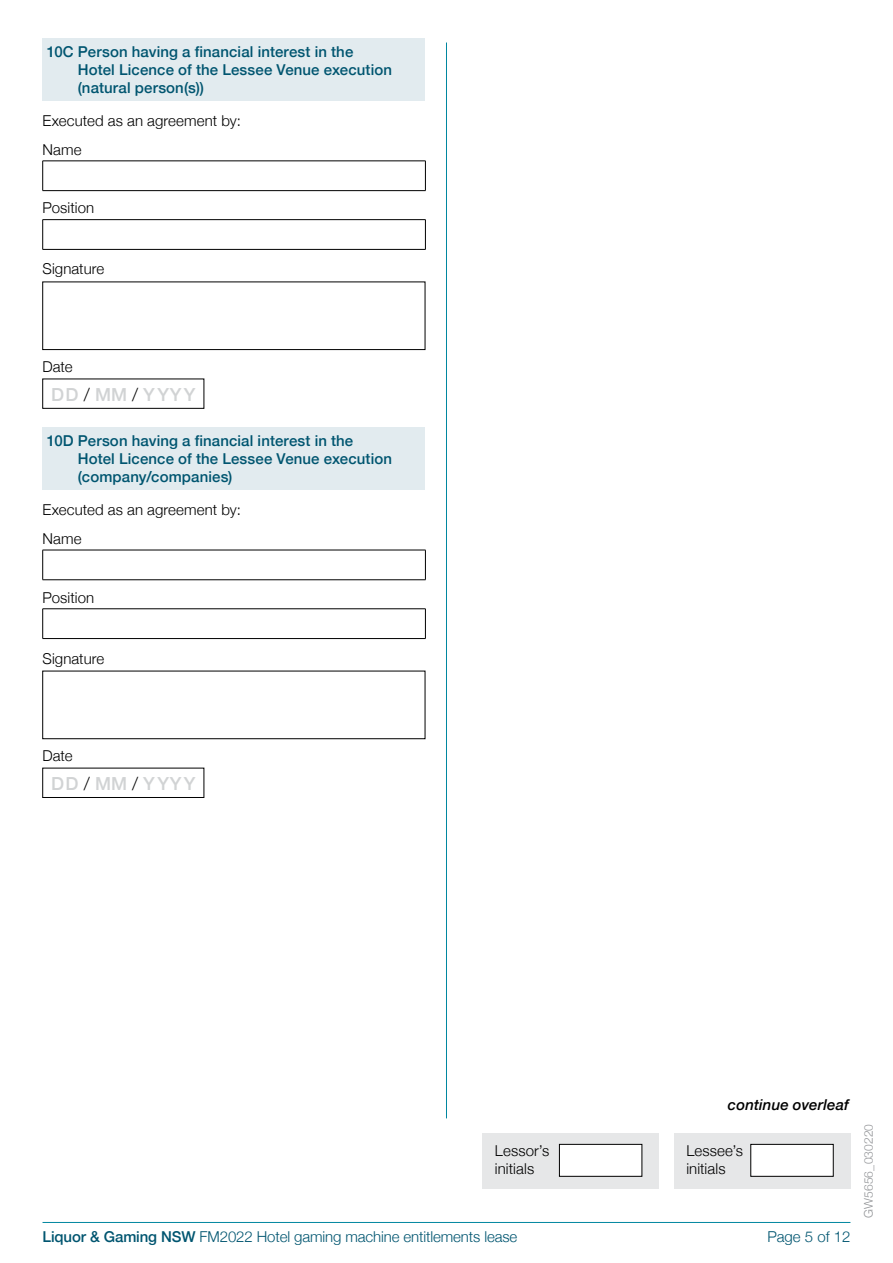
<style>
.page{position:relative;width:893px;height:1263px;background:#fff}
.page>*{position:absolute;margin:0;border:0;box-sizing:border-box;transform-origin:0 0}
.t1{font:500 18px "Helvetica Neue";letter-spacing:.065em;color:#d1d3d4}
.t2{font:500 15px/18px "Helvetica Neue";letter-spacing:.01em;color:#005570}
.t3{font:300 15px/18px "Helvetica Neue";letter-spacing:.005em;color:#000}
.t4{font:300 15px "Helvetica Neue";letter-spacing:-.005em;color:#005570}
.t5{font:italic 500 15px "Helvetica Neue";letter-spacing:.01em;color:#000}
.t6{font:300 12px "Helvetica Neue";letter-spacing:.005em;color:#939598}
.s1{font-weight:300;color:#000}
.s2{font-weight:500}
</style>
<div class="page">
<hr style="left:43px;top:1222px;width:807px;height:1px;background:#0087a0">
<div style="left:482px;top:1133px;width:177px;height:55px;background:#e6e7e8"></div>
<div style="left:559px;top:1144px;width:83px;height:32px;background:#fff"></div>
<div style="left:559px;top:1144px;width:83px;height:32px;border:1px solid #000"></div>
<div style="left:674px;top:1133px;width:176px;height:55px;background:#e6e7e8"></div>
<div style="left:751px;top:1144px;width:82px;height:32px;background:#fff"></div>
<div style="left:751px;top:1144px;width:82px;height:32px;border:1px solid #000"></div>
<hr style="left:446px;top:43px;width:1px;height:1075px;background:#0087a0">
<div style="left:43px;top:38px;width:382px;height:63px;background:#e2ebef"></div>
<div style="left:43px;top:427px;width:382px;height:63px;background:#e2ebef"></div>
<hr style="left:43px;top:161px;width:383px;height:1px;background:#000">
<svg style="left:42px;top:161px;width:1px;height:29px"></svg>
<svg style="left:425px;top:161px;width:1px;height:29px"></svg>
<hr style="left:43px;top:190px;width:383px;height:1px;background:#000">
<hr style="left:43px;top:219px;width:383px;height:1px;background:#000">
<svg style="left:42px;top:220px;width:1px;height:29px"></svg>
<svg style="left:425px;top:220px;width:1px;height:29px"></svg>
<hr style="left:43px;top:249px;width:383px;height:1px;background:#000">
<div style="left:43px;top:282px;width:382px;height:68px;border:1px solid #000"></div>
<hr style="left:43px;top:550px;width:383px;height:1px;background:#000">
<hr style="left:42px;top:550px;width:1px;height:30px;background:#000">
<hr style="left:425px;top:550px;width:1px;height:30px;background:#000">
<hr style="left:43px;top:579px;width:383px;height:1px;background:#000">
<hr style="left:43px;top:608px;width:383px;height:1px;background:#000">
<svg style="left:42px;top:609px;width:1px;height:29px"></svg>
<svg style="left:425px;top:609px;width:1px;height:29px"></svg>
<hr style="left:43px;top:638px;width:383px;height:1px;background:#000">
<div style="left:43px;top:671px;width:382px;height:68px;border:1px solid #000"></div>
<div style="left:43px;top:768px;width:161px;height:30px;border:1px solid #000"></div>
<p class="t2" style="left:78px;top:42px;width:316px;text-indent:-31px">10C Person having a financial interest in the<br>Hotel Licence of the Lessee Venue execution (natural person(s))</p>
<p class="t3" style="left:43px;top:105px;width:200px;line-height:28.7px">Executed as an agreement by:<br>Name</p>
<p class="t3" style="left:43px;top:198px;width:53px">Position</p>
<p class="t3" style="left:43px;top:259px;width:63px">Signature</p>
<p class="t3" style="left:43px;top:357px;width:32px">Date</p>
<p class="t1" style="left:51px;top:380px;width:146px">DD <span class="s1">/</span> MM <span class="s1">/</span> YYYY</p>
<p class="t2" style="left:78px;top:431px;width:316px;text-indent:-31px">10D Person having a financial interest in the<br>Hotel Licence of the Lessee Venue execution (company/companies)</p>
<p class="t3" style="left:43px;top:494px;width:200px;line-height:28.7px">Executed as an agreement by:<br>Name</p>
<p class="t3" style="left:43px;top:587px;width:53px">Position</p>
<p class="t3" style="left:43px;top:648px;width:63px">Signature</p>
<p class="t3" style="left:43px;top:746px;width:32px">Date</p>
<p class="t1" style="left:51px;top:769px;width:146px">DD <span class="s1">/</span> MM <span class="s1">/</span> YYYY</p>
<p class="t5" style="left:728px;top:1091px;width:123px">continue overleaf</p>
<p class="t3" style="left:495px;top:1141px;width:56px">Lessor’s initials</p>
<p class="t3" style="left:686px;top:1141px;width:58px">Lessee’s initials</p>
<p class="t4" style="left:43px;top:1224px;width:476px"><span class="s2">Liquor &amp; Gaming NSW</span> FM2022 Hotel gaming machine entitlements lease</p>
<p class="t4" style="left:767px;top:1224px;width:85px">Page 5 of 12</p>
<p class="t6" style="left:859px;top:1218px;width:95px;rotate:-90deg">GW5656_030220</p>
</div>
